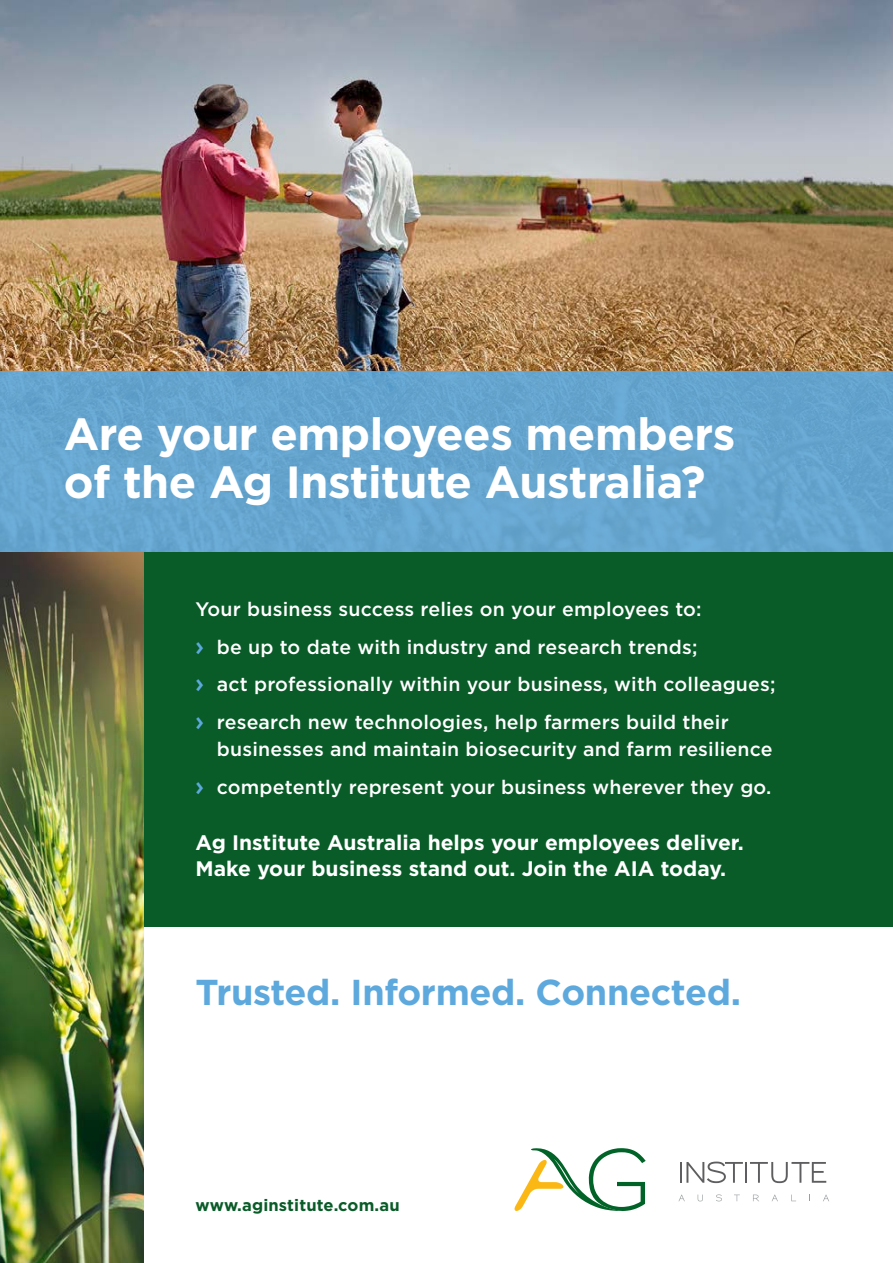
<style>
.page{position:relative;width:893px;height:1263px;background:#fff}
.page>*{position:absolute;margin:0;border:0;box-sizing:border-box;transform-origin:0 0}
.t1{font:700 45px/48px "Gotham";letter-spacing:-.01em;color:#fff}
.t2{font:700 36px "Gotham";letter-spacing:-.01em;color:#5da9dd}
.t3{font:700 21px/25.5px "Gotham";color:#fff}
.t4{font:500 19.5px/27px "Gotham";letter-spacing:.01em;color:#fff}
.t5{font:700 16.5px "Gotham";letter-spacing:.01em;color:#095b28}
.s1{font-family:"Meta";font-weight:700;color:#5da9dd}
</style>
<div class="page">
<img style="left:0;top:0;width:893px;height:371px">
<div style="left:0;top:371px;width:893px;height:182px;background:#66a5ce"></div>
<div style="left:0;top:553px;width:893px;height:374px;background:#095b28"></div>
<img style="left:0;top:553px;width:143px;height:710px">
<hr style="left:680px;top:1162px;width:2px;height:21px;background:#5e5e60">
<svg style="left:686px;top:1161px;width:57px;height:22px"></svg>
<hr style="left:745px;top:1162px;width:2px;height:21px;background:#5e5e60">
<svg style="left:750px;top:1162px;width:76px;height:21px"></svg>
<svg style="left:678px;top:1194px;width:7px;height:7px"></svg>
<svg style="left:698px;top:1194px;width:5px;height:7px"></svg>
<svg style="left:716px;top:1194px;width:6px;height:7px"></svg>
<svg style="left:734px;top:1194px;width:6px;height:7px"></svg>
<svg style="left:753px;top:1194px;width:6px;height:7px"></svg>
<svg style="left:772px;top:1194px;width:6px;height:7px"></svg>
<svg style="left:823px;top:1194px;width:6px;height:7px"></svg>
<svg style="left:514px;top:1148px;width:132px;height:63px"></svg>
<p class="t1" style="left:64px;top:410px;width:673px">Are your employees members of the Ag Institute Australia?</p>
<p class="t4" style="left:196px;top:595px;width:508px">Your business success relies on your employees to:</p>
<p class="t4" style="left:196px;top:633px;width:503px"><span class="s1">&gt;</span> be up to date with industry and research trends;</p>
<p class="t4" style="left:196px;top:671px;width:581px"><span class="s1">&gt;</span> act professionally within your business, with colleagues;</p>
<p class="t4" style="left:217px;top:708px;width:557px;text-indent:-21px"><span class="s1">&gt;</span> research new technologies, help farmers build their businesses and maintain biosecurity and farm resilience</p>
<p class="t4" style="left:196px;top:773px;width:577px"><span class="s1">&gt;</span> competently represent your business wherever they go.</p>
<p class="t3" style="left:196px;top:830px;width:550px">Ag Institute Australia helps your employees deliver.<br>Make your business stand out. Join the AIA today.</p>
<p class="t2" style="left:196px;top:968px;width:547px">Trusted. Informed. Connected.</p>
<p class="t5" style="left:196px;top:1194px;width:206px">www.aginstitute.com.au</p>
</div>
